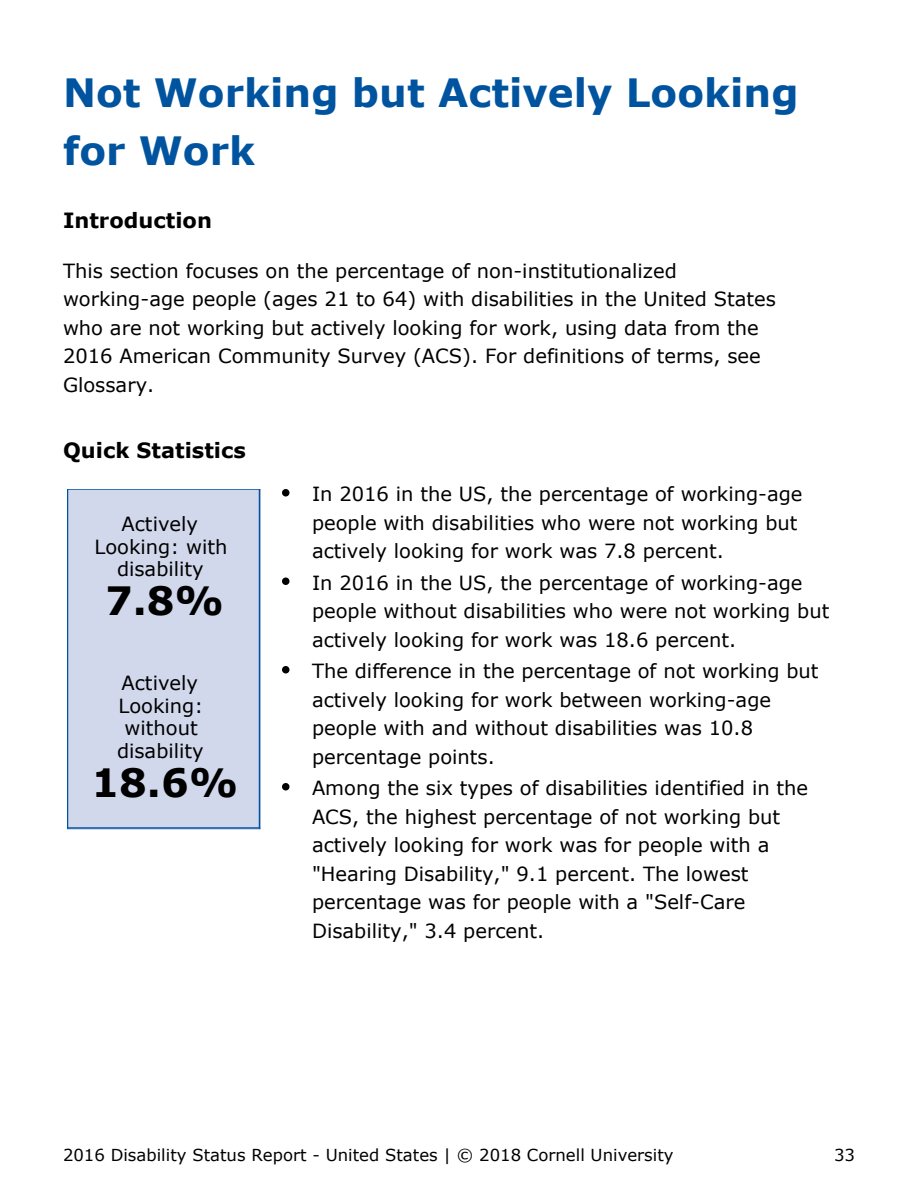
<style>
.page{position:relative;width:918px;height:1188px;background:#fff}
.page>*{position:absolute;margin:0;border:0;box-sizing:border-box;transform-origin:0 0}
.t1{font:700 39px/58.5px "Verdana";color:#00549f}
.t2{font:700 39px "Verdana";color:#000}
.t3{font:700 21px "Verdana";color:#000}
.t4{font:19.5px/28.5px "Verdana";color:#000}
.t5{font:16.5px "Verdana";color:#000}
</style>
<div class="page">
<div style="left:68px;top:489px;width:193px;height:341px;background:#d2d8ec"></div>
<hr style="left:68px;top:489px;width:192px;height:1px;background:#00549f">
<hr style="left:68px;top:827px;width:192px;height:2px;background:#00549f">
<hr style="left:68px;top:489px;width:1px;height:339px;background:#00549f">
<hr style="left:259px;top:489px;width:1px;height:339px;background:#00549f">
<div style="left:282px;top:489px;width:8px;height:7px;background:#000;border-radius:50%"></div>
<div style="left:282px;top:578px;width:8px;height:7px;background:#000;border-radius:50%"></div>
<div style="left:282px;top:666px;width:8px;height:8px;background:#000;border-radius:50%"></div>
<div style="left:282px;top:783px;width:8px;height:7px;background:#000;border-radius:50%"></div>
<h1 class="t1" style="left:63px;top:66px;width:737px">Not Working but Actively Looking for Work</h1>
<p class="t3" style="left:63px;top:212px;width:150px">Introduction</p>
<p class="t4" style="left:63px;top:258px;width:715px">This section focuses on the percentage of non-institutionalized working-age people (ages 21 to 64) with disabilities in the United States who are not working but actively looking for work, using data from the 2016 American Community Survey (ACS). For definitions of terms, see Glossary.</p>
<p class="t3" style="left:63px;top:441px;width:184px">Quick Statistics</p>
<p class="t4" style="left:94px;top:514px;width:134px;line-height:22.5px;text-align:center">Actively<br>Looking: with disability</p>
<h1 class="t2" style="left:105px;top:585px;width:121px">7.8%</h1>
<p class="t4" style="left:117px;top:673px;width:88px;line-height:22.5px;text-align:center">Actively<br>Looking: without disability</p>
<h1 class="t2" style="left:92px;top:767px;width:148px">18.6%</h1>
<p class="t4" style="left:312px;top:481px;width:492px">In 2016 in the US, the percentage of working-age people with disabilities who were not working but actively looking for work was 7.8 percent.</p>
<p class="t4" style="left:312px;top:570px;width:519px">In 2016 in the US, the percentage of working-age people without disabilities who were not working but actively looking for work was 18.6 percent.</p>
<p class="t4" style="left:312px;top:658px;width:508px">The difference in the percentage of not working but actively looking for work between working-age people with and without disabilities was 10.8 percentage points.</p>
<p class="t4" style="left:312px;top:775px;width:498px">Among the six types of disabilities identified in the ACS, the highest percentage of not working but actively looking for work was for people with a "Hearing Disability," 9.1 percent. The lowest percentage was for people with a "Self-Care Disability," 3.4 percent.</p>
<p class="t5" style="left:63px;top:1148px;width:612px">2016 Disability Status Report - United States | © 2018 Cornell University</p>
<p class="t5" style="left:834px;top:1148px;width:22px">33</p>
</div>
